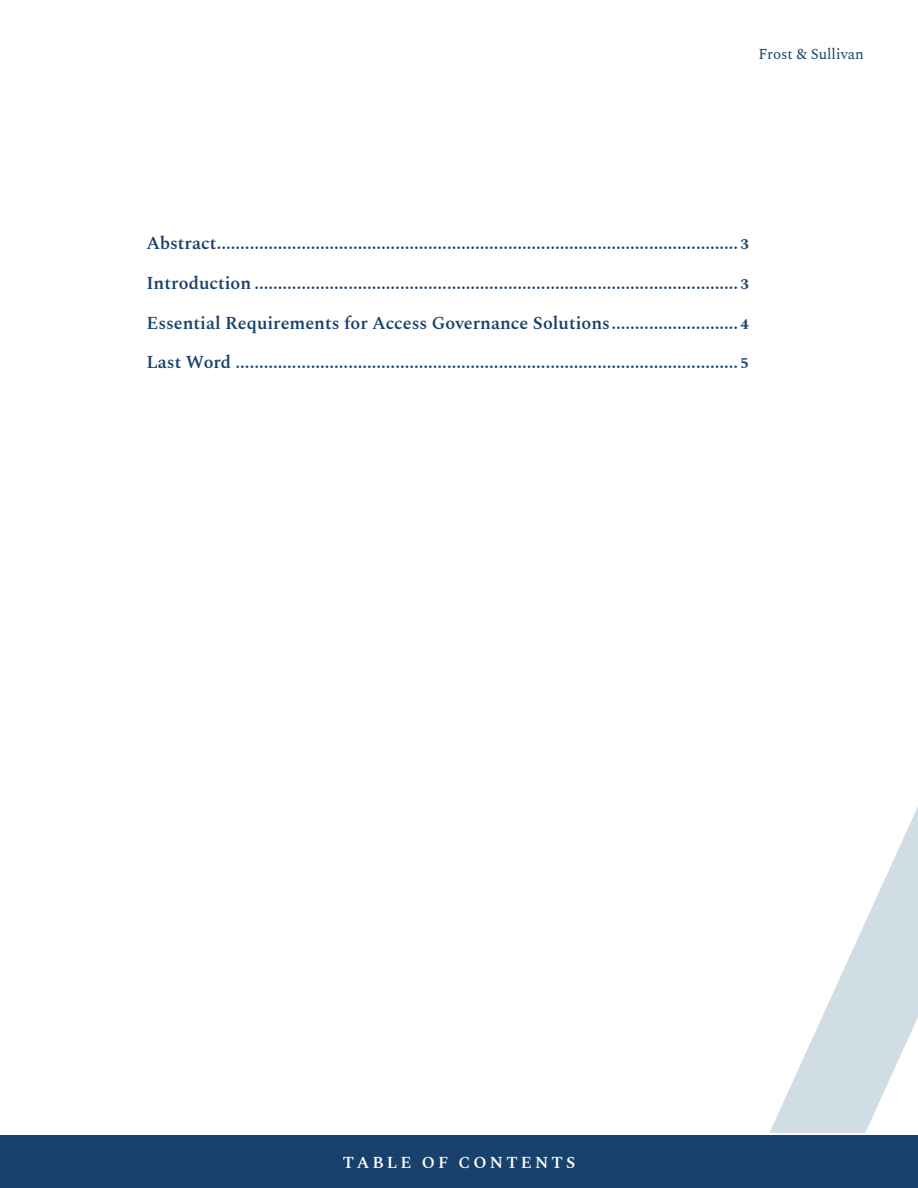
<style>
.page{position:relative;width:918px;height:1188px;background:#fff}
.page>*{position:absolute;margin:0;border:0;box-sizing:border-box;transform-origin:0 0}
.t1{font:600 18px/39.6px "Spectral";color:#18426b;text-align:justify}
.t2{font:600 16.5px "Spectral";letter-spacing:.19em;color:#fff}
.t3{font:15px "Spectral";color:#18426b}
.s1{font-weight:700;font-size:15px}
</style>
<div class="page">
<div style="left:0;top:1135px;width:918px;height:53px;background:#18426b"></div>
<svg style="left:769px;top:807px;width:149px;height:326px"></svg>
<p class="t3" style="left:758px;top:43px;width:107px">Frost &amp; Sullivan</p>
<p class="t1" style="left:146px;top:222px;width:604px">Abstract...............................................................................................................<span class="s1">3<br></span>Introduction .......................................................................................................<span class="s1">3<br></span>Essential Requirements for Access Governance Solutions...........................<span class="s1">4<br></span>Last Word ...........................................................................................................<span class="s1">5</span></p>
<p class="t2" style="left:343px;top:1151px;width:234px">TABLE OF CONTENTS</p>
</div>
